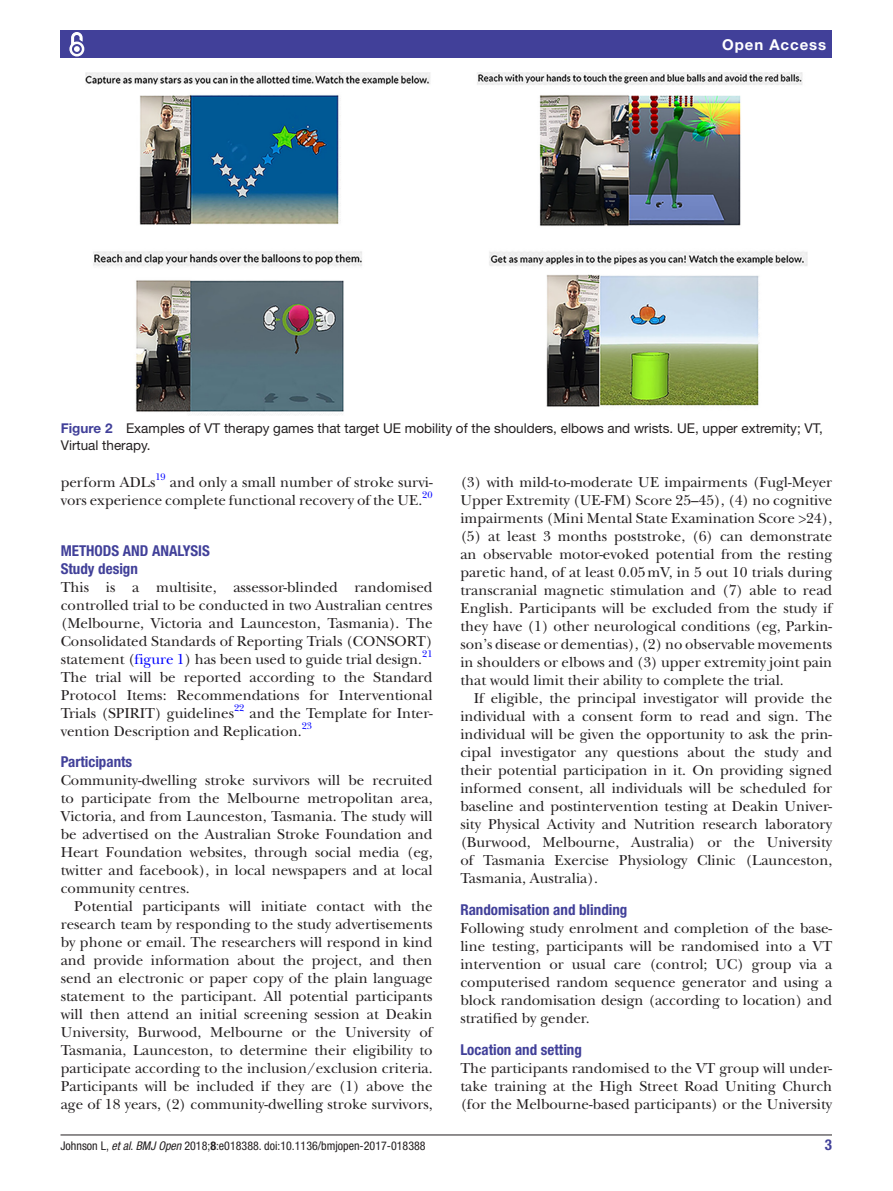
<style>
.page{position:relative;width:893px;height:1191px;background:#fff}
.page>*{position:absolute;margin:0;border:0;box-sizing:border-box;transform-origin:0 0}
.t1{font:15px/18px "New Baskerville";color:#231f20;text-align:justify}
.t2{font:700 condensed 15px/18px "Helvetica Neue LT Std";color:#414099}
.t3{font:700 15px "Helvetica Neue LT Std";letter-spacing:.065em;color:#fff}
.t4{font:13.5px/16.2px "Helvetica Neue LT Std";color:#231f20}
.t5{font:condensed 12px "Helvetica Neue LT Std";color:#231f20}
.t6{font:9.9px "New Baskerville";color:#00f}
.s1{font-weight:700;color:#414099}
.s2{color:#00f}
.s3{font-style:italic}
.s4{font-weight:700}
</style>
<div class="page">
<hr style="left:61px;top:1134px;width:771px;height:1px;background:#231f20">
<div style="left:61px;top:31px;width:771px;height:27px;background:#414099"></div>
<svg style="left:69px;top:32px;width:16px;height:25px"></svg>
<img style="left:85px;top:73px;width:723px;height:342px">
<p class="t3" style="left:722px;top:35px;width:106px">Open Access</p>
<p class="t4" style="left:61px;top:420px;width:763px"><span class="s1">Figure 2</span> Examples of VT therapy games that target UE mobility of the shoulders, elbows and wrists. UE, upper extremity; VT,<br>Virtual therapy.</p>
<p class="t1" style="left:61px;top:473px;width:96px">perform ADLs</p>
<p class="t6" style="left:155px;top:471px;width:12px">19</p>
<p class="t1" style="left:61px;top:473px;width:373px;text-indent:109px">and only a small number of stroke survi&shy;vors experience complete functional recovery of the UE.</p>
<p class="t6" style="left:422px;top:489px;width:12px">20</p>
<p class="t2" style="left:61px;top:541px;width:151px">Methods and analysis<br>Study design</p>
<p class="t1" style="left:61px;top:578px;width:373px">This is a multisite, assessor-blinded randomised controlled trial to be conducted in two Australian centres (Melbourne, Victoria and Launceston, Tasmania). The Consolidated Standards of Reporting Trials (CONSORT) statement (<span class="s2">figure 1</span>) has been used to guide trial design.</p>
<p class="t6" style="left:422px;top:648px;width:12px">21</p>
<p class="t1" style="left:61px;top:668px;width:373px">The trial will be reported according to the Standard Protocol Items: Recommendations for Interventional Trials (SPIRIT) guidelines</p>
<p class="t6" style="left:234px;top:702px;width:12px">22</p>
<p class="t1" style="left:61px;top:704px;width:373px;text-indent:189px">and the Template for Inter&shy;vention Description and Replication.</p>
<p class="t6" style="left:302px;top:720px;width:12px">23</p>
<p class="t2" style="left:61px;top:752px;width:73px">Participants</p>
<p class="t1" style="left:61px;top:771px;width:373px">Community-dwelling stroke survivors will be recruited to participate from the Melbourne metropolitan area, Victoria, and from Launceston, Tasmania. The study will be advertised on the Australian Stroke Foundation and Heart Foundation websites, through social media (eg, twitter and facebook), in local newspapers and at local community centres.</p>
<p class="t1" style="left:61px;top:897px;width:373px;text-indent:14px">Potential participants will initiate contact with the research team by responding to the study advertisements by phone or email. The researchers will respond in kind and provide information about the project, and then send an electronic or paper copy of the plain language statement to the participant. All potential participants will then attend an initial screening session at Deakin University, Burwood, Melbourne or the University of Tasmania, Launceston, to determine their eligibility to participate according to the inclusion/exclusion criteria.<br>Participants will be included if they are (1) above the age of 18 years, (2) community-dwelling stroke survivors,</p>
<p class="t1" style="left:460px;top:473px;width:373px">(3) with mild-to-moderate UE impairments (Fugl-Meyer Upper Extremity (UE-FM) Score 25–45), (4) no cognitive impairments (Mini Mental State Examination Score &gt;24), (5) at least 3 months poststroke, (6) can demonstrate an observable motor-evoked potential from the resting paretic hand, of at least 0.05mV, in 5 out 10 trials during transcranial magnetic stimulation and (7) able to read English. Participants will be excluded from the study if they have (1) other neurological conditions (eg, Parkin&shy;son’s disease or dementias), (2) no observable movements in shoulders or elbows and (3) upper extremity joint pain that would limit their ability to complete the trial.</p>
<p class="t1" style="left:460px;top:689px;width:373px;text-indent:13px">If eligible, the principal investigator will provide the individual with a consent form to read and sign. The individual will be given the opportunity to ask the prin&shy;cipal investigator any questions about the study and their potential participation in it. On providing signed informed consent, all individuals will be scheduled for baseline and postintervention testing at Deakin Univer&shy;sity Physical Activity and Nutrition research laboratory (Burwood, Melbourne, Australia) or the University of Tasmania Exercise Physiology Clinic (Launceston, Tasmania, Australia).</p>
<p class="t2" style="left:460px;top:900px;width:169px">Randomisation and blinding</p>
<p class="t1" style="left:460px;top:919px;width:373px">Following study enrolment and completion of the base&shy;line testing, participants will be randomised into a VT intervention or usual care (control; UC) group via a computerised random sequence generator and using a block randomisation design (according to location) and stratified by gender.</p>
<p class="t2" style="left:460px;top:1040px;width:123px">Location and setting</p>
<p class="t1" style="left:460px;top:1059px;width:373px">The participants randomised to the VT group will under&shy;take training at the High Street Road Uniting Church (for the Melbourne-based participants) or the University</p>
<p class="t5" style="left:61px;top:1138px;width:367px">Johnson L, <span class="s3">et al</span>. <span class="s3">BMJ Open</span> 2018;<span class="s4">8</span>:e018388. doi:10.1136/bmjopen-2017-018388</p>
<p class="t2" style="left:825px;top:1135px;width:9px">3</p>
</div>
